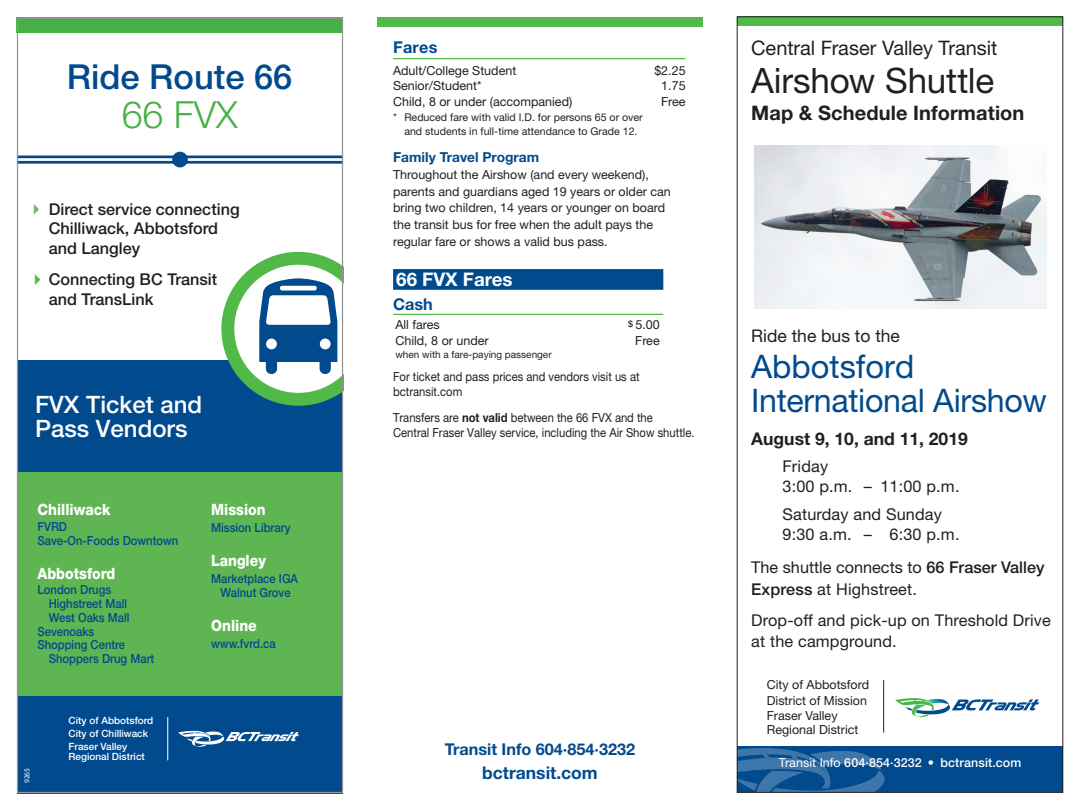
<style>
.page{position:relative;width:1080px;height:810px;background:#fff}
.page>*{position:absolute;margin:0;border:0;box-sizing:border-box;transform-origin:0 0}
.t1{font:300 37.5px "Helvetica Neue LT Std";color:#46b045}
.t2{font:35px "Helvetica Neue LT Std";letter-spacing:-.01em;color:#231f20}
.t3{font:500 34.5px "Helvetica Neue LT Std";color:#004a8d}
.t4{font:32.5px/33.8px "Helvetica Neue LT Std";letter-spacing:-.01em;color:#004a8d}
.t5{font:500 24px/24px "Helvetica Neue LT Std";color:#fff}
.t6{font:20px "Helvetica Neue LT Std";letter-spacing:-.005em;color:#231f20}
.t7{font:700 20px "Helvetica Neue LT Std";letter-spacing:.005em;color:#231f20}
.t8{font:700 18.75px "Helvetica Neue LT Std";color:#fff}
.t9{font:700 17.5px "Helvetica Neue LT Std";color:#231f20}
.t10{font:17.5px "Helvetica Neue LT Std";color:#231f20}
.t11{font:700 17.5px "Helvetica Neue LT Std";color:#004a8d}
.t12{font:16.25px/20px "Helvetica Neue LT Std";letter-spacing:.01em;color:#231f20}
.t13{font:500 16.25px/19.6px "Helvetica Neue LT Std";color:#231f20}
.t14{font:700 16.25px "Helvetica Neue LT Std";color:#004a8d}
.t15{font:800 15.62px "Helvetica Neue LT Std";color:#fff;scale:.9 1}
.t16{font:700 13.75px "Helvetica Neue LT Std";color:#004a8d}
.t17{font:12.5px/16.9px "Helvetica Neue LT Std";color:#231f20}
.t18{font:500 12.5px/13.8px "Helvetica Neue LT Std";color:#004a8d;scale:.9 1}
.t19{font:12.5px/15px "Helvetica Neue LT Std";color:#231f20;scale:.9 1}
.t20{font:500 12.5px "Helvetica Neue LT Std";letter-spacing:.01em;color:#fff}
.t21{font:10.62px/13.8px "Helvetica Neue LT Std";color:#231f20;text-align:center}
.t22{font:500 10px/12.8px "Helvetica Neue LT Std";color:#fff}
.t23{font:10px "Helvetica Neue LT Std";color:#231f20}
.t24{font:7.5px "Myriad Pro";color:#fff}
.s1{font-weight:700}
.s2{font-weight:500}
.s3{font-weight:400}
</style>
<div class="page">
<hr style="left:17px;top:156px;width:326px;height:2px;background:#004a8d">
<hr style="left:17px;top:161px;width:326px;height:3px;background:#004a8d">
<div style="left:172px;top:152px;width:16px;height:15px;background:#004a8d;border-radius:50%"></div>
<div style="left:737px;top:746px;width:326px;height:46px;background:#004a8d"></div>
<svg style="left:739px;top:748px;width:146px;height:43px"></svg>
<div style="left:737px;top:17px;width:326px;height:9px;background:#51b948"></div>
<div style="left:377px;top:17px;width:325px;height:9px;background:#51b948"></div>
<img style="left:754px;top:145px;width:293px;height:163px">
<svg style="left:895px;top:698px;width:144px;height:19px"></svg>
<hr style="left:883px;top:680px;width:1px;height:53px;background:#231f20">
<div style="left:17px;top:360px;width:325px;height:433px;background:#004a8d"></div>
<svg style="left:221px;top:252px;width:120px;height:154px"></svg>
<svg style="left:34px;top:204px;width:5px;height:11px"></svg>
<div style="left:17px;top:472px;width:325px;height:224px;background:#5eb552"></div>
<div style="left:17px;top:18px;width:326px;height:15px;background:#46b045"></div>
<svg style="left:178px;top:731px;width:121px;height:16px"></svg>
<hr style="left:167px;top:717px;width:1px;height:43px;background:#fff">
<svg style="left:393px;top:269px;width:270px;height:21px;background:#034c8e"></svg>
<hr style="left:393px;top:314px;width:156px;height:1px;background:#51b948">
<hr style="left:549px;top:314px;width:59px;height:1px;background:#51b948">
<hr style="left:608px;top:314px;width:55px;height:1px;background:#51b948">
<hr style="left:393px;top:58px;width:293px;height:1px;background:#51b948">
<h3 class="t3" style="left:67px;top:56px;width:227px">Ride Route 66</h3>
<h1 class="t1" style="left:122px;top:92px;width:118px">66 FVX</h1>
<h3 class="t13" style="left:49px;top:199px;width:192px">Direct service connecting<br>Chilliwack, Abbotsford and Langley</h3>
<h3 class="t13" style="left:49px;top:269px;width:170px">Connecting BC Transit and TransLink</h3>
<h3 class="t5" style="left:35px;top:392px;width:169px">FVX Ticket and<br>Pass Vendors</h3>
<p class="t15" style="left:38px;top:501px;width:83px">Chilliwack</p>
<p class="t18" style="left:38px;top:520px;width:158px">FVRD<br>Save-On-Foods Downtown</p>
<p class="t15" style="left:38px;top:564px;width:88px">Abbotsford</p>
<p class="t18" style="left:38px;top:583px;width:83px">London Drugs</p>
<p class="t18" style="left:49px;top:597px;width:89px">Highstreet Mall</p>
<p class="t18" style="left:49px;top:611px;width:91px">West Oaks Mall</p>
<p class="t18" style="left:38px;top:624px;width:65px">Sevenoaks</p>
<p class="t18" style="left:38px;top:638px;width:99px">Shopping Centre</p>
<p class="t18" style="left:49px;top:652px;width:119px">Shoppers Drug Mart</p>
<p class="t24" style="left:22px;top:783px;width:17px;rotate:-90deg">9265</p>
<p class="t22" style="left:69px;top:714px;width:86px">City of Abbotsford<br>City of Chilliwack<br>Fraser Valley</p>
<p class="t22" style="left:69px;top:750px;width:78px">Regional District</p>
<p class="t15" style="left:211px;top:501px;width:62px">Mission</p>
<p class="t18" style="left:211px;top:520px;width:90px">Mission Library</p>
<p class="t15" style="left:211px;top:551px;width:62px">Langley</p>
<p class="t18" style="left:211px;top:571px;width:98px;line-height:14.4px;text-align:center">Marketplace IGA<br>Walnut Grove</p>
<p class="t15" style="left:211px;top:616px;width:52px">Online</p>
<p class="t18" style="left:211px;top:636px;width:73px">www.fvrd.ca</p>
<h3 class="t14" style="left:393px;top:37px;width:46px">Fares</h3>
<p class="t17" style="left:393px;top:62px;width:125px">Adult/College Student</p>
<p class="t17" style="left:654px;top:62px;width:33px">$2.25</p>
<p class="t17" style="left:393px;top:77px;width:90px">Senior/Student*</p>
<p class="t17" style="left:661px;top:77px;width:26px">1.75</p>
<p class="t17" style="left:393px;top:93px;width:181px">Child, 8 or under (accompanied)</p>
<p class="t17" style="left:661px;top:93px;width:26px">Free</p>
<p class="t21" style="left:393px;top:110px;width:251px">* Reduced fare with valid I.D. for persons 65 or over and students in full-time attendance to Grade 12.</p>
<p class="t16" style="left:393px;top:148px;width:148px">Family Travel Program</p>
<p class="t17" style="left:393px;top:166px;width:279px">Throughout the Airshow (and every weekend), parents and guardians aged 19 years or older can bring two children, 14 years or younger on board the transit bus for free when the adult pays the regular fare or shows a valid bus pass.</p>
<h3 class="t8" style="left:396px;top:268px;width:118px">66 FVX Fares</h3>
<h3 class="t14" style="left:393px;top:294px;width:41px">Cash</h3>
<p class="t17" style="left:395px;top:316px;width:46px">All fares</p>
<p class="t17" style="left:628px;top:316px;width:33px"><sup>$</sup> 5.00</p>
<p class="t17" style="left:395px;top:331px;width:95px">Child, 8 or under</p>
<p class="t17" style="left:635px;top:331px;width:26px">Free</p>
<p class="t23" style="left:395px;top:348px;width:158px">when with a fare-paying passenger</p>
<p class="t19" style="left:393px;top:368px;width:275px">For ticket and pass prices and vendors visit us at bctransit.com</p>
<p class="t19" style="left:393px;top:410px;width:336px">Transfers are <span class="s1">not valid</span> between the 66 FVX and the<br>Central Fraser Valley service, including the Air Show shuttle.</p>
<h3 class="t14" style="left:445px;top:739px;width:192px">Transit Info 604·854·3232</h3>
<h3 class="t11" style="left:482px;top:762px;width:117px">bctransit.com</h3>
<h3 class="t6" style="left:751px;top:36px;width:248px">Central Fraser Valley Transit</h3>
<h2 class="t2" style="left:751px;top:60px;width:244px">Airshow Shuttle</h2>
<h3 class="t7" style="left:751px;top:101px;width:275px">Map &amp; Schedule Information</h3>
<h3 class="t10" style="left:751px;top:326px;width:150px">Ride the bus to the</h3>
<h3 class="t4" style="left:751px;top:350px;width:297px">Abbotsford<br>International Airshow</h3>
<h3 class="t9" style="left:751px;top:428px;width:218px">August 9, 10, and 11, 2019</h3>
<h3 class="t12" style="left:782px;top:456px;width:179px">Friday<br>3:00 p.m. – 11:00 p.m.</h3>
<h3 class="t12" style="left:782px;top:504px;width:179px">Saturday and Sunday<br>9:30 a.m. – 6:30 p.m.</h3>
<h3 class="t12" style="left:751px;top:556px;width:295px;line-height:21.9px">The shuttle connects to <span class="s2">66 Fraser Valley<br>Express</span> at Highstreet.</h3>
<h3 class="t12" style="left:751px;top:609px;width:301px;line-height:21.9px">Drop-off and pick-up on Threshold Drive at the campground.</h3>
<p class="t17" style="left:767px;top:677px;width:104px;line-height:15.5px">City of Abbotsford<br>District of Mission<br>Fraser Valley</p>
<p class="t17" style="left:767px;top:721px;width:93px">Regional District</p>
<p class="t20" style="left:779px;top:755px;width:244px"><span class="s3">Transit Info</span> 604·854·3232 • bctransit.com</p>
</div>
